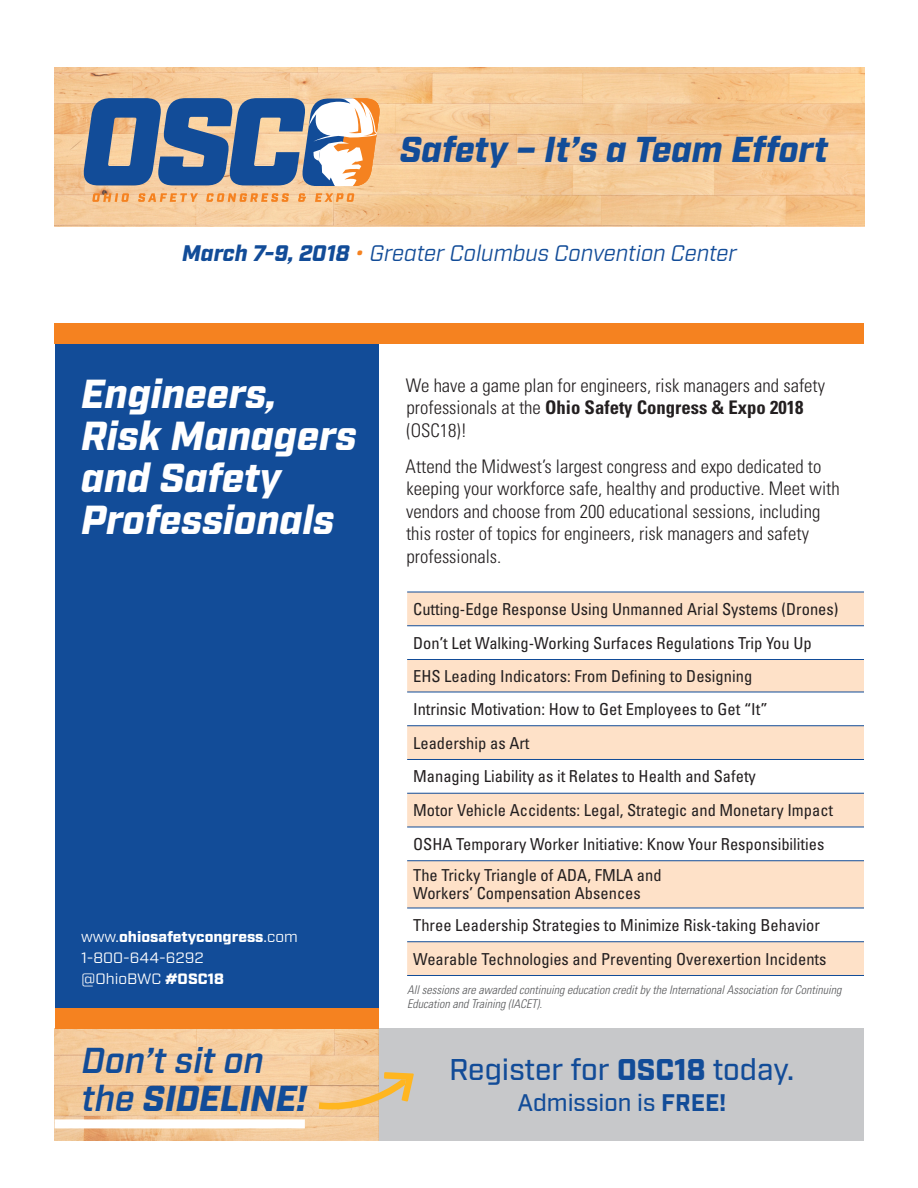
<style>
.page{position:relative;width:918px;height:1188px;background:#fff}
.page>*{position:absolute;margin:0;border:0;box-sizing:border-box;transform-origin:0 0}
.t1{font:italic 900 40.5px/42px "Industry";color:#fff}
.t2{font:italic 600 36px/37.5px "Industry";color:#124c98}
.t3{font:italic 900 36px "Industry";letter-spacing:-.005em;color:#124c98}
.t4{font:500 30px "Industry";color:#124c98}
.t5{font:500 24px "Industry";color:#124c98}
.t6{font:italic 22.5px "Industry";color:#124c98}
.body_copy{font:300 condensed 18.75px/22.5px "Univers LT Std";color:#231f20}
.classes{font:condensed 16.5px/18px "Univers LT Std";color:#231f20}
.t7{font:15px/21px "Industry";color:#fff;scale:1.05 1}
.t8{font:italic 300 condensed 12px/14.4px "Univers LT Std";color:#57585a}
.s1{font-weight:900}
.s2{font-weight:600;color:#f58220}
.s3{font-weight:700}
</style>
<div class="page">
<div style="left:378px;top:1028px;width:486px;height:113px;background:#c7c8ca"></div>
<img style="left:55px;top:1029px;width:324px;height:112px">
<svg style="left:319px;top:1072px;width:95px;height:39px"></svg>
<img style="left:55px;top:68px;width:810px;height:159px">
<svg style="left:92px;top:193px;width:37px;height:9px"></svg>
<svg style="left:138px;top:193px;width:60px;height:9px"></svg>
<svg style="left:206px;top:193px;width:83px;height:9px"></svg>
<svg style="left:298px;top:193px;width:8px;height:9px"></svg>
<svg style="left:315px;top:193px;width:39px;height:9px"></svg>
<svg style="left:82px;top:98px;width:299px;height:88px;background:#76869f"></svg>
<div style="left:55px;top:1119px;width:250px;height:9px;background:#fff"></div>
<div style="left:55px;top:343px;width:324px;height:666px;background:#124c98"></div>
<div style="left:55px;top:323px;width:809px;height:20px;background:#f58220"></div>
<div style="left:55px;top:1009px;width:324px;height:20px;background:#f58220"></div>
<svg style="left:407px;top:593px;width:457px;height:382px;fill:#fee1c8"></svg>
<hr style="left:407px;top:592px;width:457px;height:1px;background:#124c98">
<hr style="left:407px;top:625px;width:457px;height:1px;background:#124c98">
<hr style="left:407px;top:659px;width:457px;height:1px;background:#124c98">
<hr style="left:407px;top:692px;width:457px;height:1px;background:#124c98">
<hr style="left:407px;top:725px;width:457px;height:1px;background:#124c98">
<hr style="left:407px;top:759px;width:457px;height:1px;background:#124c98">
<hr style="left:407px;top:793px;width:457px;height:1px;background:#124c98">
<hr style="left:407px;top:827px;width:457px;height:1px;background:#124c98">
<hr style="left:407px;top:860px;width:457px;height:1px;background:#124c98">
<hr style="left:407px;top:908px;width:457px;height:1px;background:#124c98">
<hr style="left:407px;top:941px;width:457px;height:1px;background:#124c98">
<hr style="left:407px;top:975px;width:457px;height:1px;background:#124c98">
<h2 class="t3" style="left:400px;top:128px;width:430px">Safety – It’s a Team Effort</h2>
<h3 class="t6" style="left:182px;top:239px;width:556px"><span class="s1">March 7-9, 2018</span> <span class="s2">•</span> Greater Columbus Convention Center</h3>
<p class="t1" style="left:81px;top:375px;width:277px">Engineers,<br>Risk Managers and Safety<br>Professionals</p>
<p class="t7" style="left:81px;top:927px;width:208px">www.<span class="s1">ohiosafetycongress</span>.com<br>1-800-644-6292</p>
<p class="t7" style="left:81px;top:969px;width:138px">@OhioBWC <span class="s1">#OSC18</span></p>
<h2 class="t2" style="left:82px;top:1043px;width:226px">Don’t sit on the <span class="s1">SIDELINE!</span></h2>
<p class="body_copy" style="left:406px;top:374px;width:421px">We have a game plan for engineers, risk managers and safety professionals at the <span class="s3">Ohio Safety Congress &amp; Expo 2018 </span>(OSC18)!</p>
<p class="body_copy" style="left:406px;top:455px;width:436px">Attend the Midwest’s largest congress and expo dedicated to keeping your workforce safe, healthy and productive. Meet with vendors and choose from 200 educational sessions, including this roster of topics for engineers, risk managers and safety professionals.</p>
<p class="classes" style="left:413px;top:600px;width:427px">Cutting-Edge Response Using Unmanned Arial Systems (Drones)</p>
<p class="classes" style="left:413px;top:634px;width:400px">Don’t Let Walking-Working Surfaces Regulations Trip You Up</p>
<p class="classes" style="left:413px;top:667px;width:341px">EHS Leading Indicators: From Defining to Designing</p>
<p class="classes" style="left:413px;top:700px;width:356px">Intrinsic Motivation: How to Get Employees to Get “It”</p>
<p class="classes" style="left:413px;top:733px;width:118px">Leadership as Art</p>
<p class="classes" style="left:413px;top:767px;width:344px">Managing Liability as it Relates to Health and Safety</p>
<p class="classes" style="left:413px;top:801px;width:422px">Motor Vehicle Accidents: Legal, Strategic and Monetary Impact</p>
<p class="classes" style="left:413px;top:835px;width:413px">OSHA Temporary Worker Initiative: Know Your Responsibilities</p>
<p class="classes" style="left:413px;top:866px;width:250px">The Tricky Triangle of ADA, FMLA and<br>Workers’ Compensation Absences</p>
<p class="classes" style="left:413px;top:916px;width:408px">Three Leadership Strategies to Minimize Risk-taking Behavior</p>
<p class="classes" style="left:413px;top:949px;width:415px">Wearable Technologies and Preventing Overexertion Incidents</p>
<p class="t8" style="left:407px;top:983px;width:436px">All sessions are awarded continuing education credit by the International Association for Continuing<br>Education and Training (IACET).</p>
<h3 class="t4" style="left:449px;top:1052px;width:347px">Register for <span class="s1">OSC18</span> today.</h3>
<h3 class="t5" style="left:517px;top:1088px;width:210px">Admission is <span class="s3">FREE!</span></h3>
</div>
